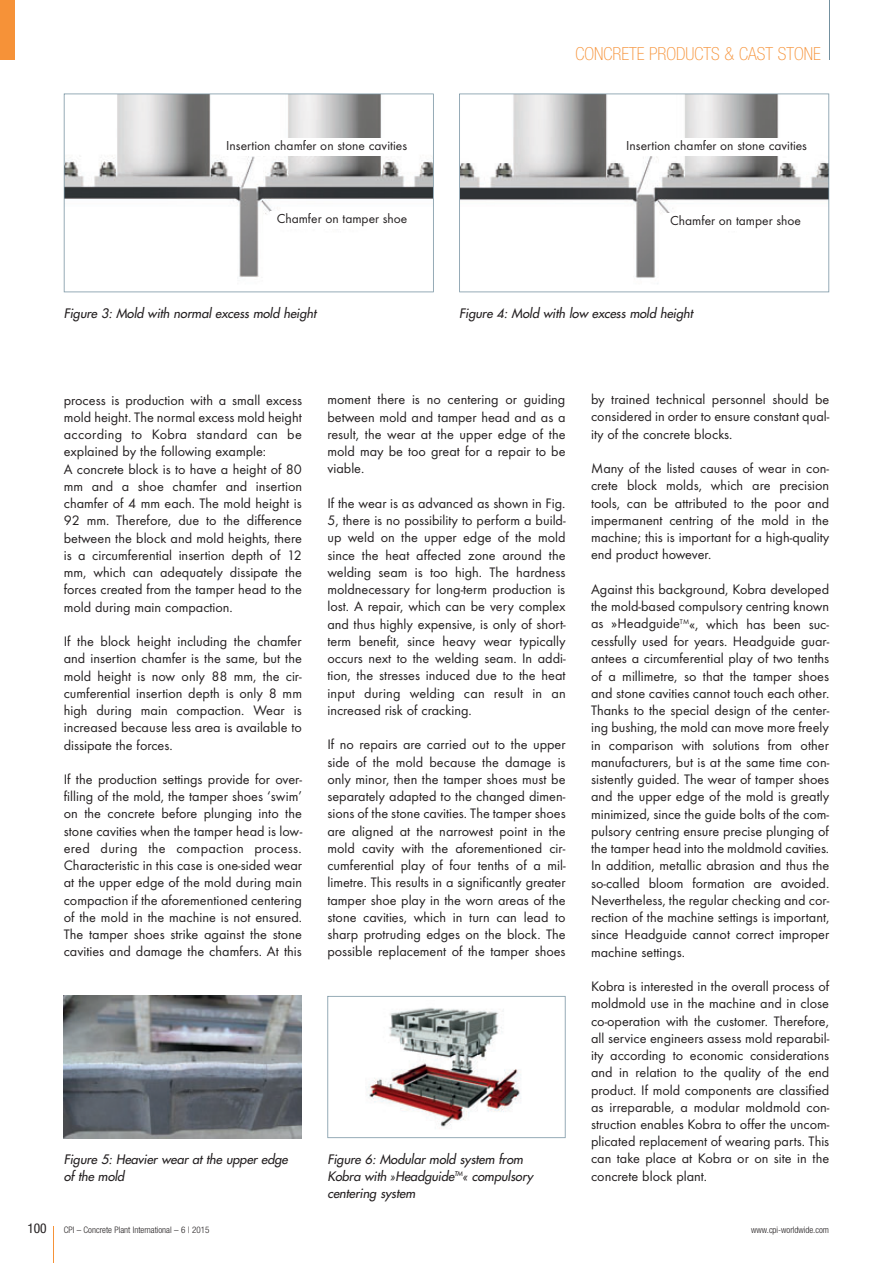
<style>
.page{position:relative;width:893px;height:1263px;background:#fff}
.page>*{position:absolute;margin:0;border:0;box-sizing:border-box;transform-origin:0 0}
.t1{font:100 condensed 18px "Helvetica Neue";color:#f69238}
.t2{font:14.25px/17.2px "Futura T";color:#231f20;text-align:justify}
.t3{font:13.5px "Futura T";color:#231f20}
.t4{font:condensed 13.5px "Helvetica Neue";color:#231f20}
.t5{font:italic 12.75px/17.2px "Futura";color:#231f20}
.t6{font:300 condensed 9px "Helvetica Neue";color:#231f20}
.s1{font-family:"Futura T";font-size:14.25px}
</style>
<div class="page">
<hr style="left:53px;top:1226px;width:1px;height:37px;background:#f69238">
<hr style="left:829px;top:0;width:1px;height:60px;background:#73909f">
<div style="left:0;top:0;width:15px;height:60px;background:#f69238"></div>
<svg style="left:64px;top:94px;width:370px;height:198px"></svg>
<svg style="left:459px;top:94px;width:370px;height:198px"></svg>
<img style="left:64px;top:996px;width:238px;height:142px">
<svg style="left:327px;top:996px;width:239px;height:142px"></svg>
<div style="left:222px;top:138px;width:189px;height:18px;background:#fff"></div>
<div style="left:622px;top:138px;width:189px;height:18px;background:#fff"></div>
<div style="left:663px;top:214px;width:145px;height:17px;background:#fff"></div>
<div style="left:270px;top:211px;width:144px;height:18px;background:#fff"></div>
<p class="t1" style="left:575px;top:43px;width:247px">CONCRETE PRODUCTS &amp; CAST STONE</p>
<p class="t3" style="left:226px;top:137px;width:182px">Insertion chamfer on stone cavities</p>
<p class="t3" style="left:626px;top:137px;width:182px">Insertion chamfer on stone cavities</p>
<p class="t3" style="left:277px;top:210px;width:132px">Chamfer on tamper shoe</p>
<p class="t3" style="left:670px;top:213px;width:132px">Chamfer on tamper shoe</p>
<p class="t5" style="left:64px;top:305px;width:257px">Figure 3: Mold with normal excess mold height</p>
<p class="t5" style="left:459px;top:305px;width:238px">Figure 4: Mold with low excess mold height</p>
<p class="t2" style="left:64px;top:391px;width:240px;text-align:left">process is production with a small excess mold height. The normal excess mold height according to Kobra standard can be explained by the following example:<br>A concrete block is to have a height of 80 mm and a shoe chamfer and insertion chamfer of 4 mm each. The mold height is 92 mm. Therefore, due to the difference between the block and mold heights, there is a circumferential insertion depth of 12 mm, which can adequately dissipate the forces created from the tamper head to the mold during main compaction.</p>
<p class="t2" style="left:64px;top:632px;width:240px">If the block height including the chamfer and insertion chamfer is the same, but the mold height is now only 88 mm, the cir&shy;cumferential insertion depth is only 8 mm high during main compaction. Wear is increased because less area is available to dissipate the forces.</p>
<p class="t2" style="left:64px;top:770px;width:240px">If the production settings provide for over&shy;filling of the mold, the tamper shoes ‘swim’ on the concrete before plunging into the stone cavities when the tamper head is low&shy;ered during the compaction process.<br>Characteristic in this case is one-sided wear at the upper edge of the mold during main compaction if the aforementioned centering of the mold in the machine is not ensured.<br>The tamper shoes strike against the stone cavities and damage the chamfers. At this</p>
<p class="t2" style="left:327px;top:391px;width:240px">moment there is no centering or guiding between mold and tamper head and as a result, the wear at the upper edge of the mold may be too great for a repair to be viable.</p>
<p class="t2" style="left:327px;top:494px;width:240px">If the wear is as advanced as shown in Fig.<br>5, there is no possibility to perform a build&shy;up weld on the upper edge of the mold since the heat affected zone around the welding seam is too high. The hardness moldnecessary for long-term production is lost. A repair, which can be very complex and thus highly expensive, is only of short&shy;term benefit, since heavy wear typically occurs next to the welding seam. In addi&shy;tion, the stresses induced due to the heat input during welding can result in an increased risk of cracking.</p>
<p class="t2" style="left:327px;top:736px;width:240px">If no repairs are carried out to the upper side of the mold because the damage is only minor, then the tamper shoes must be separately adapted to the changed dimen&shy;sions of the stone cavities. The tamper shoes are aligned at the narrowest point in the mold cavity with the aforementioned cir&shy;cumferential play of four tenths of a mil&shy;limetre. This results in a significantly greater tamper shoe play in the worn areas of the stone cavities, which in turn can lead to sharp protruding edges on the block. The possible replacement of the tamper shoes</p>
<p class="t5" style="left:64px;top:1150px;width:228px">Figure 5: Heavier wear at the upper edge of the mold</p>
<p class="t5" style="left:327px;top:1150px;width:207px">Figure 6: Modular mold system from<br>Kobra with <span class="s1">»</span> Headguide<sup>TM</sup><span class="s1">«</span> compulsory centering system</p>
<p class="t2" style="left:591px;top:391px;width:240px">by trained technical personnel should be considered in order to ensure constant qual&shy;ity of the concrete blocks.</p>
<p class="t2" style="left:591px;top:460px;width:240px">Many of the listed causes of wear in con&shy;crete block molds, which are precision tools, can be attributed to the poor and impermanent centring of the mold in the machine; this is important for a high-quality end product however.</p>
<p class="t2" style="left:591px;top:580px;width:240px">Against this background, Kobra developed the mold-based compulsory centring known as »Headguide<sup>TM</sup>«, which has been suc&shy;cessfully used for years. Headguide guar&shy;antees a circumferential play of two tenths of a millimetre, so that the tamper shoes and stone cavities cannot touch each other.<br>Thanks to the special design of the center&shy;ing bushing, the mold can move more freely in comparison with solutions from other manufacturers, but is at the same time con&shy;sistently guided. The wear of tamper shoes and the upper edge of the mold is greatly minimized, since the guide bolts of the com&shy;pulsory centring ensure precise plunging of the tamper head into the moldmold cavities.<br>In addition, metallic abrasion and thus the so-called bloom formation are avoided.<br>Nevertheless, the regular checking and cor&shy;rection of the machine settings is important, since Headguide cannot correct improper machine settings.</p>
<p class="t2" style="left:591px;top:977px;width:240px">Kobra is interested in the overall process of moldmold use in the machine and in close co-operation with the customer. Therefore, all service engineers assess mold reparabil&shy;ity according to economic considerations and in relation to the quality of the end product. If mold components are classified as irreparable, a modular moldmold con&shy;struction enables Kobra to offer the uncom&shy;plicated replacement of wearing parts. This can take place at Kobra or on site in the concrete block plant.</p>
<p class="t4" style="left:27px;top:1220px;width:21px">100</p>
<p class="t6" style="left:64px;top:1224px;width:147px">CPI – Concrete Plant International – 6 | 2015</p>
<p class="t6" style="left:751px;top:1224px;width:79px">www.cpi-worldwide.com</p>
</div>
